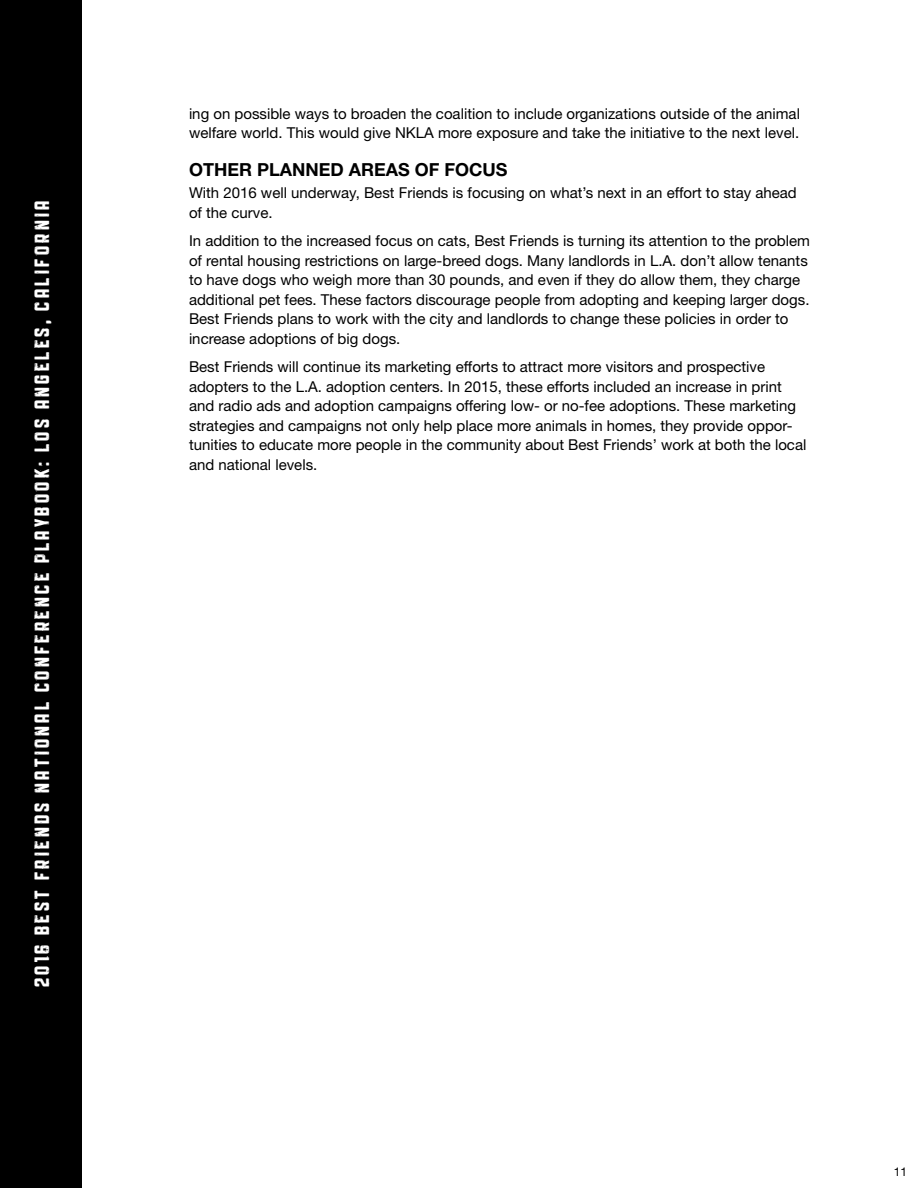
<style>
.page{position:relative;width:918px;height:1188px;background:#fff}
.page>*{position:absolute;margin:0;border:0;box-sizing:border-box;transform-origin:0 0}
.t1{font:22.5px "Public Gothic Vintage";letter-spacing:.15em;color:#fff}
.t2{font:700 18px "Helvetica Neue LT Std";color:#000}
.t3{font:15px/19.5px "Helvetica Neue LT Std";color:#000}
.t4{font:12px "Helvetica Neue LT Std";color:#000}
</style>
<div class="page">
<div style="left:0;top:0;width:81px;height:1188px;background:#000"></div>
<h1 class="t1" style="left:30px;top:987px;width:788px;rotate:-90deg">2016 BEST FRIENDS NATIONAL CONFERENCE PLAYBOOK: LOS ANGELES, CALIFORNIA</h1>
<p class="t3" style="left:189px;top:103px;width:613px">ing on possible ways to broaden the coalition to include organizations outside of the animal welfare world. This would give NKLA more exposure and take the initiative to the next level.</p>
<p class="t2" style="left:189px;top:158px;width:320px">OTHER PLANNED AREAS OF FOCUS</p>
<p class="t3" style="left:189px;top:183px;width:609px">With 2016 well underway, Best Friends is focusing on what’s next in an effort to stay ahead of the curve.</p>
<p class="t3" style="left:189px;top:231px;width:623px">In addition to the increased focus on cats, Best Friends is turning its attention to the problem of rental housing restrictions on large-breed dogs. Many landlords in L.A. don’t allow tenants to have dogs who weigh more than 30 pounds, and even if they do allow them, they charge additional pet fees. These factors discourage people from adopting and keeping larger dogs.<br>Best Friends plans to work with the city and landlords to change these policies in order to increase adoptions of big dogs.</p>
<p class="t3" style="left:189px;top:357px;width:619px">Best Friends will continue its marketing efforts to attract more visitors and prospective adopters to the L.A. adoption centers. In 2015, these efforts included an increase in print and radio ads and adoption campaigns offering low- or no-fee adoptions. These marketing strategies and campaigns not only help place more animals in homes, they provide oppor&shy;tunities to educate more people in the community about Best Friends’ work at both the local and national levels.</p>
<p class="t4" style="left:894px;top:1164px;width:15px">11</p>
</div>
